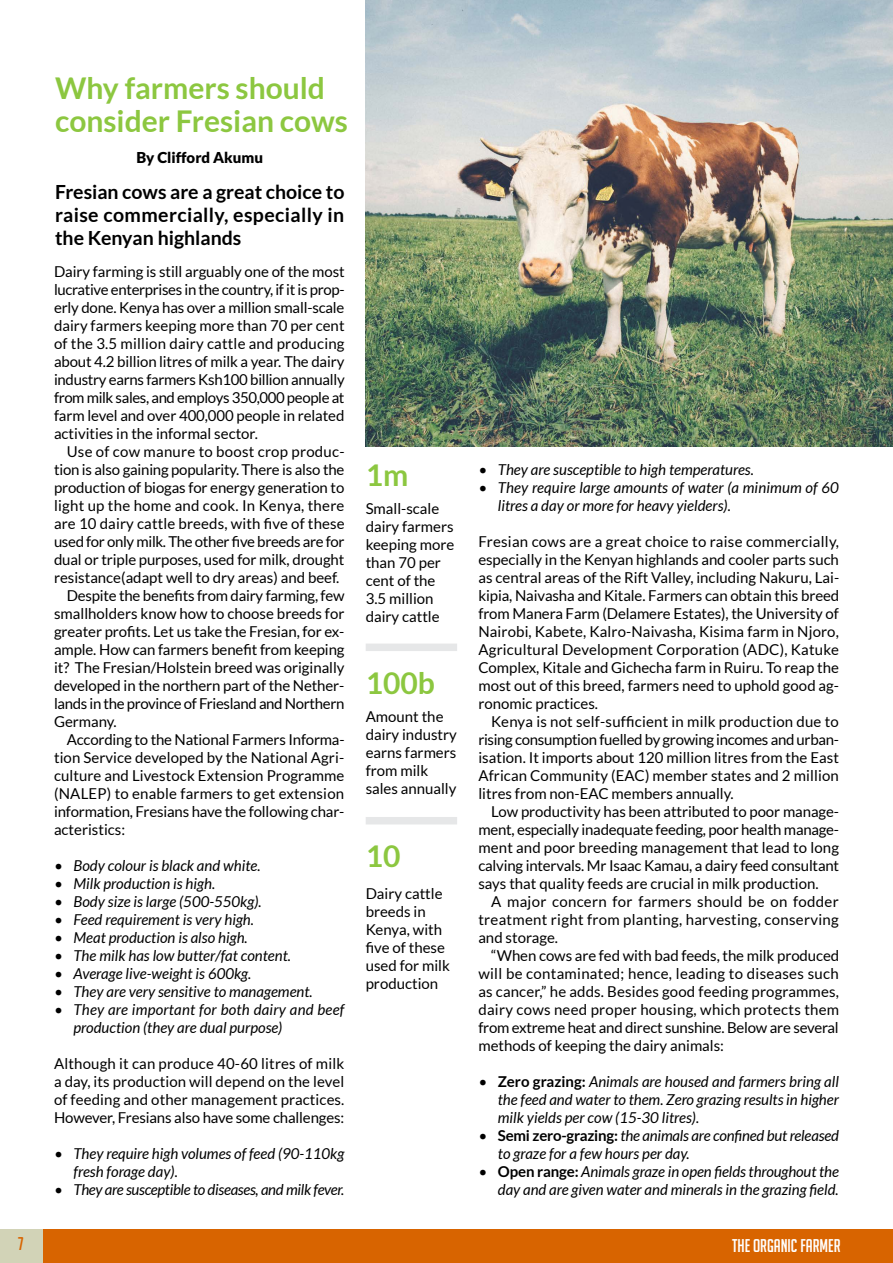
<style>
.page{position:relative;width:893px;height:1263px;background:#fff}
.page>*{position:absolute;margin:0;border:0;box-sizing:border-box;transform-origin:0 0}
.t1{font:700 30px/33px "Lato";color:#8cc740}
.t2{font:700 19.5px/23.4px "Lato";letter-spacing:.02em;color:#000;text-align:justify}
.t3{font:18px "Big Noodle Titling";color:#fff}
.t4{font:18px "Big Noodle Titling";color:#d86400}
.t5{font:15px/18px "Lato";color:#000;text-align:justify}
.t6{font:italic 15px/18px "Lato";color:#000}
.t7{font:15px "Lato";letter-spacing:-.025em;color:#000}
.t8{font:italic 15px "Lato";letter-spacing:-.02em;color:#000}
.t9{font:900 15px "Lato";color:#000}
.s1{font-weight:700;font-style:normal}
</style>
<div class="page">
<div style="left:0;top:1229px;width:893px;height:34px;background:#d86400"></div>
<div style="left:0;top:1229px;width:43px;height:34px;background:#d2d3b7"></div>
<img style="left:366px;top:0;width:527px;height:446px">
<div style="left:366px;top:817px;width:91px;height:7px;background:#e6e7e8"></div>
<div style="left:366px;top:643px;width:91px;height:8px;background:#e6e7e8"></div>
<h1 class="t1" style="left:55px;top:71px;width:294px">Why farmers should consider Fresian cows</h1>
<p class="t9" style="left:136px;top:149px;width:128px">By Clifford Akumu</p>
<h2 class="t2" style="left:55px;top:179px;width:291px">Fresian cows are a great choice to raise commercially, especially in the Kenyan highlands</h2>
<p class="t5" style="left:54px;top:262px;width:292px">Dairy farming is still arguably one of the most lucrative enterprises in the country, if it is prop&shy;erly done. Kenya has over a million small-scale dairy farmers keeping more than 70 per cent of the 3.5 million dairy cattle and producing about 4.2 billion litres of milk a year. The dairy industry earns farmers Ksh100 billion annually from milk sales, and employs 350,000 people at farm level and over 400,000 people in related activities in the informal sector.</p>
<p class="t5" style="left:67px;top:442px;width:279px">Use of cow manure to boost crop produc-</p>
<p class="t5" style="left:54px;top:460px;width:292px">tion is also gaining popularity. There is also the</p>
<p class="t5" style="left:54px;top:478px;width:292px">production of biogas for energy generation to</p>
<p class="t5" style="left:54px;top:496px;width:292px">light up the home and cook. In Kenya, there</p>
<p class="t5" style="left:54px;top:514px;width:292px">are 10 dairy cattle breeds, with five of these</p>
<p class="t7" style="left:54px;top:533px;width:292px">used for only milk. The other five breeds are for</p>
<p class="t5" style="left:54px;top:550px;width:292px">dual or triple purposes, used for milk, drought</p>
<p class="t5" style="left:54px;top:568px;width:287px">resistance(adapt well to dry areas) and beef.</p>
<p class="t5" style="left:67px;top:586px;width:279px">Despite the benefits from dairy farming, few</p>
<p class="t5" style="left:54px;top:604px;width:292px">smallholders know how to choose breeds for</p>
<p class="t5" style="left:54px;top:622px;width:292px">greater profits. Let us take the Fresian, for ex-</p>
<p class="t5" style="left:54px;top:640px;width:292px">ample. How can farmers benefit from keeping</p>
<p class="t5" style="left:54px;top:658px;width:292px">it? The Fresian/Holstein breed was originally</p>
<p class="t5" style="left:54px;top:676px;width:292px">developed in the northern part of the Nether-</p>
<p class="t7" style="left:54px;top:695px;width:292px">lands in the province of Friesland and Northern</p>
<p class="t5" style="left:54px;top:712px;width:64px">Germany.</p>
<p class="t5" style="left:67px;top:730px;width:279px">According to the National Farmers Informa-</p>
<p class="t5" style="left:54px;top:748px;width:292px">tion Service developed by the National Agri-</p>
<p class="t5" style="left:54px;top:766px;width:292px">culture and Livestock Extension Programme</p>
<p class="t5" style="left:54px;top:784px;width:292px">(NALEP) to enable farmers to get extension</p>
<p class="t5" style="left:54px;top:802px;width:292px">information, Fresians have the following char-</p>
<p class="t5" style="left:54px;top:820px;width:73px">acteristics:</p>
<p class="t6" style="left:54px;top:857px;width:208px">• Body colour is black and white.</p>
<p class="t6" style="left:54px;top:875px;width:163px">• Milk production is high.</p>
<p class="t6" style="left:54px;top:893px;width:209px">• Body size is large (500-550kg).</p>
<p class="t6" style="left:54px;top:911px;width:202px">• Feed requirement is very high.</p>
<p class="t6" style="left:54px;top:929px;width:195px">• Meat production is also high.</p>
<p class="t6" style="left:54px;top:947px;width:238px">• The milk has low butter/fat content.</p>
<p class="t6" style="left:54px;top:965px;width:199px">• Average live-weight is 600kg.</p>
<p class="t6" style="left:54px;top:983px;width:260px">• They are very sensitive to management.</p>
<p class="t6" style="left:74px;top:1001px;width:272px;text-indent:-20px">• They are important for both dairy and beef production (they are dual purpose)</p>
<p class="t5" style="left:54px;top:1054px;width:292px">Although it can produce 40-60 litres of milk a day, its production will depend on the level of feeding and other management practices.<br>However, Fresians also have some challenges:</p>
<p class="t6" style="left:74px;top:1145px;width:272px;text-indent:-20px">• They require high volumes of feed (90-110kg fresh forage day).</p>
<p class="t8" style="left:54px;top:1181px;width:292px">• They are susceptible to diseases, and milk fever.</p>
<h1 class="t1" style="left:366px;top:458px;width:44px">1m</h1>
<p class="t5" style="left:366px;top:500px;width:90px;text-align:left">Small-scale dairy farmers keeping more than 70 per cent of the<br>3.5 million dairy cattle</p>
<h1 class="t1" style="left:366px;top:666px;width:71px">100b</h1>
<p class="t5" style="left:366px;top:707px;width:93px;text-align:left">Amount the dairy industry earns farmers from milk sales annually</p>
<h1 class="t1" style="left:366px;top:839px;width:36px">10</h1>
<p class="t5" style="left:366px;top:884px;width:86px;text-align:left">Dairy cattle breeds in<br>Kenya, with five of these used for milk production</p>
<p class="t6" style="left:478px;top:461px;width:277px">• They are susceptible to high temperatures.</p>
<p class="t6" style="left:498px;top:479px;width:342px;text-indent:-20px">• They require large amounts of water (a minimum of 60 litres a day or more for heavy yielders).</p>
<p class="t5" style="left:478px;top:532px;width:362px">Fresian cows are a great choice to raise commercially, especially in the Kenyan highlands and cooler parts such as central areas of the Rift Valley, including Nakuru, Lai&shy;kipia, Naivasha and Kitale. Farmers can obtain this breed from Manera Farm (Delamere Estates), the University of Nairobi, Kabete, Kalro-Naivasha, Kisima farm in Njoro, Agricultural Development Corporation (ADC), Katuke Complex, Kitale and Gichecha farm in Ruiru. To reap the most out of this breed, farmers need to uphold good ag&shy;ronomic practices.</p>
<p class="t5" style="left:478px;top:712px;width:362px;text-indent:13px">Kenya is not self-sufficient in milk production due to rising consumption fuelled by growing incomes and urban&shy;isation. It imports about 120 million litres from the East African Community (EAC) member states and 2 million litres from non-EAC members annually.</p>
<p class="t5" style="left:478px;top:802px;width:362px;text-indent:13px">Low productivity has been attributed to poor manage&shy;ment, especially inadequate feeding, poor health manage&shy;ment and poor breeding management that lead to long calving intervals. Mr Isaac Kamau, a dairy feed consultant says that quality feeds are crucial in milk production.</p>
<p class="t5" style="left:478px;top:892px;width:362px;text-indent:13px">A major concern for farmers should be on fodder treatment right from planting, harvesting, conserving and storage.</p>
<p class="t5" style="left:478px;top:946px;width:362px;text-indent:13px">“When cows are fed with bad feeds, the milk produced will be contaminated; hence, leading to diseases such as cancer,” he adds. Besides good feeding programmes, dairy cows need proper housing, which protects them from extreme heat and direct sunshine. Below are several methods of keeping the dairy animals:</p>
<p class="t6" style="left:498px;top:1073px;width:343px;text-align:justify;text-indent:-20px">• <span class="s1">Zero grazing:</span> Animals are housed and farmers bring all the feed and water to them. Zero grazing results in higher milk yields per cow (15-30 litres).</p>
<p class="t6" style="left:498px;top:1127px;width:343px;text-indent:-20px">• <span class="s1">Semi zero-grazing:</span> the animals are confined but released to graze for a few hours per day.</p>
<p class="t6" style="left:478px;top:1163px;width:362px;text-align:right">• <span class="s1">Open range:</span> Animals graze in open fields throughout the day and are given water and minerals in the grazing field.</p>
<p class="t4" style="left:18px;top:1234px;width:7px">7</p>
<p class="t3" style="left:732px;top:1235px;width:110px">THE ORGANIC FARMER</p>
</div>
